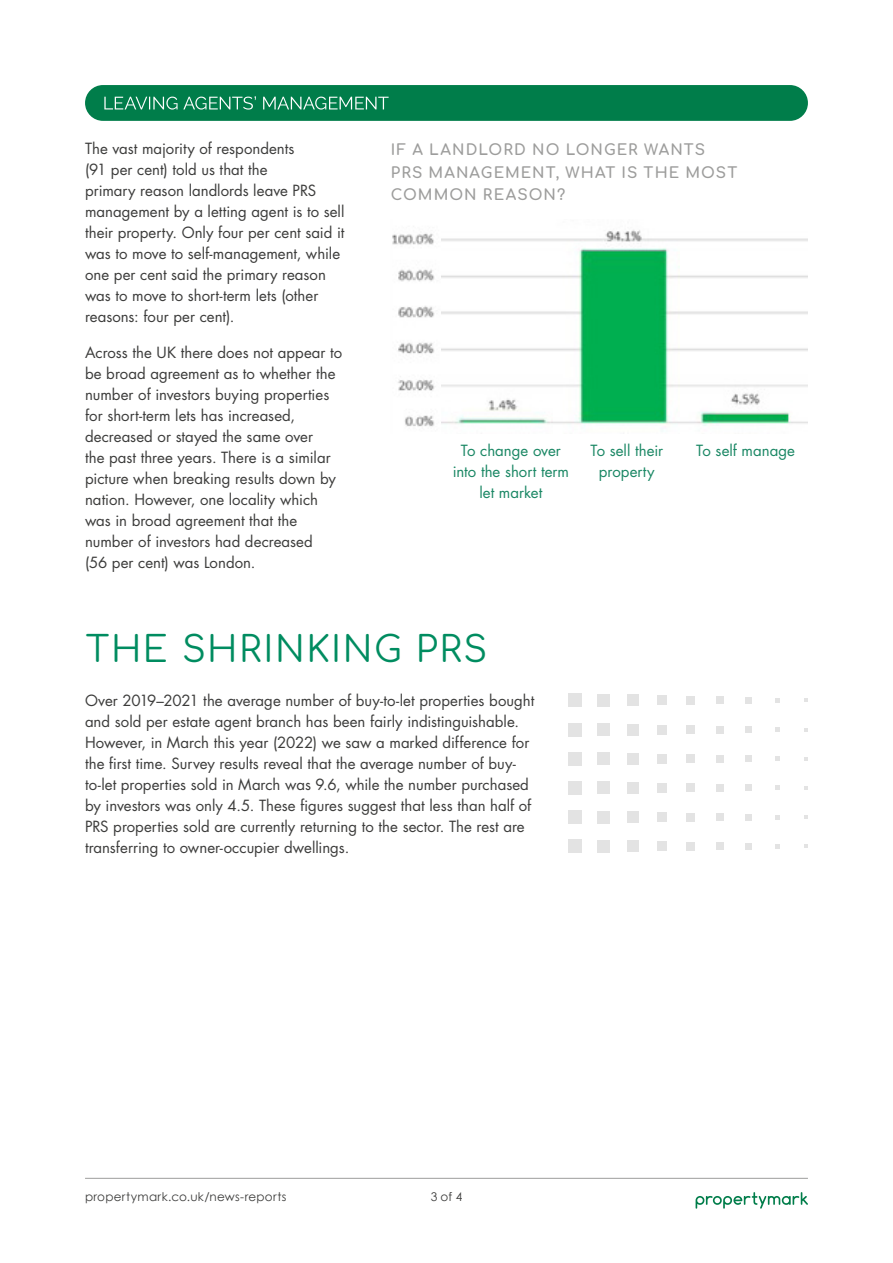
<style>
.page{position:relative;width:893px;height:1263px;background:#fff}
.page>*{position:absolute;margin:0;border:0;box-sizing:border-box;transform-origin:0 0}
.t1{font:36px "Comfortaa";letter-spacing:.045em;color:#008c60}
.t2{font:15px/21px "Futura Std";color:#3c3c3b}
.t3{font:15px/21px "Futura Std";letter-spacing:.005em;color:#1a8764;text-align:center}
.t4{font:700 15px/22.5px "Comfortaa";letter-spacing:.07em;color:#9d9d9c}
.t5{font:12px "Century Gothic";letter-spacing:.02em;color:#3c3c3b}
</style>
<div class="page">
<hr style="left:85px;top:1178px;width:723px;height:1px;background:#9d9d9c">
<svg style="left:696px;top:1192px;width:112px;height:16px"></svg>
<svg style="left:804px;top:844px;width:4px;height:4px"></svg>
<svg style="left:775px;top:844px;width:5px;height:5px"></svg>
<svg style="left:745px;top:843px;width:6px;height:6px"></svg>
<div style="left:716px;top:843px;width:7px;height:7px;background:#e3e3e3"></div>
<div style="left:686px;top:842px;width:9px;height:8px;background:#e3e3e3"></div>
<div style="left:657px;top:841px;width:10px;height:10px;background:#e3e3e3"></div>
<div style="left:627px;top:841px;width:11px;height:11px;background:#e3e3e3"></div>
<div style="left:598px;top:840px;width:12px;height:12px;background:#e3e3e3"></div>
<div style="left:568px;top:839px;width:14px;height:14px;background:#e3e3e3"></div>
<svg style="left:804px;top:815px;width:4px;height:4px"></svg>
<svg style="left:775px;top:815px;width:5px;height:4px"></svg>
<svg style="left:745px;top:814px;width:6px;height:6px"></svg>
<div style="left:716px;top:813px;width:7px;height:8px;background:#e3e3e3"></div>
<div style="left:686px;top:813px;width:9px;height:8px;background:#e3e3e3"></div>
<div style="left:657px;top:812px;width:10px;height:10px;background:#e3e3e3"></div>
<div style="left:627px;top:812px;width:11px;height:11px;background:#e3e3e3"></div>
<div style="left:598px;top:811px;width:12px;height:12px;background:#e3e3e3"></div>
<div style="left:568px;top:810px;width:14px;height:14px;background:#e3e3e3"></div>
<svg style="left:804px;top:786px;width:4px;height:4px"></svg>
<svg style="left:775px;top:785px;width:5px;height:5px"></svg>
<svg style="left:745px;top:785px;width:6px;height:6px"></svg>
<div style="left:716px;top:784px;width:7px;height:8px;background:#e3e3e3"></div>
<div style="left:686px;top:784px;width:9px;height:8px;background:#e3e3e3"></div>
<div style="left:657px;top:783px;width:10px;height:10px;background:#e3e3e3"></div>
<div style="left:627px;top:782px;width:11px;height:11px;background:#e3e3e3"></div>
<div style="left:598px;top:782px;width:12px;height:12px;background:#e3e3e3"></div>
<div style="left:568px;top:781px;width:14px;height:14px;background:#e3e3e3"></div>
<svg style="left:804px;top:757px;width:4px;height:3px"></svg>
<svg style="left:775px;top:756px;width:5px;height:5px"></svg>
<svg style="left:745px;top:756px;width:6px;height:6px"></svg>
<div style="left:716px;top:755px;width:7px;height:7px;background:#e3e3e3"></div>
<div style="left:686px;top:754px;width:9px;height:9px;background:#e3e3e3"></div>
<div style="left:657px;top:754px;width:10px;height:10px;background:#e3e3e3"></div>
<div style="left:627px;top:753px;width:11px;height:11px;background:#e3e3e3"></div>
<div style="left:598px;top:753px;width:12px;height:12px;background:#e3e3e3"></div>
<div style="left:568px;top:752px;width:14px;height:13px;background:#e3e3e3"></div>
<svg style="left:804px;top:728px;width:4px;height:3px"></svg>
<svg style="left:775px;top:727px;width:5px;height:5px"></svg>
<div style="left:745px;top:726px;width:6px;height:7px;background:#e3e3e3"></div>
<div style="left:716px;top:726px;width:7px;height:7px;background:#e3e3e3"></div>
<div style="left:686px;top:725px;width:9px;height:9px;background:#e3e3e3"></div>
<div style="left:657px;top:725px;width:10px;height:9px;background:#e3e3e3"></div>
<div style="left:627px;top:724px;width:11px;height:11px;background:#e3e3e3"></div>
<div style="left:598px;top:723px;width:12px;height:13px;background:#e3e3e3"></div>
<div style="left:568px;top:723px;width:14px;height:13px;background:#e3e3e3"></div>
<svg style="left:804px;top:698px;width:4px;height:4px"></svg>
<svg style="left:775px;top:698px;width:5px;height:5px"></svg>
<svg style="left:745px;top:697px;width:6px;height:6px"></svg>
<div style="left:716px;top:697px;width:7px;height:7px;background:#e3e3e3"></div>
<div style="left:686px;top:696px;width:9px;height:9px;background:#e3e3e3"></div>
<div style="left:657px;top:695px;width:10px;height:10px;background:#e3e3e3"></div>
<div style="left:627px;top:695px;width:11px;height:11px;background:#e3e3e3"></div>
<div style="left:598px;top:694px;width:12px;height:12px;background:#e3e3e3"></div>
<div style="left:568px;top:694px;width:14px;height:13px;background:#e3e3e3"></div>
<img style="left:392px;top:230px;width:416px;height:201px">
<div style="left:85px;top:85px;width:723px;height:36px;background:#007d4a;border-radius:18px"></div>
<svg style="left:104px;top:96px;width:285px;height:14px"></svg>
<p class="t2" style="left:85px;top:139px;width:261px">The vast majority of respondents<br>(91 per cent) told us that the<br>primary reason landlords leave PRS management by a letting agent is to sell their property. Only four per cent said it was to move to self-management, while one per cent said the primary reason was to move to short-term lets (other reasons: four per cent).</p>
<p class="t2" style="left:85px;top:343px;width:259px">Across the UK there does not appear to be broad agreement as to whether the number of investors buying properties for short-term lets has increased, decreased or stayed the same over<br>the past three years. There is a similar picture when breaking results down by nation. However, one locality which was in broad agreement that the number of investors had decreased<br>(56 per cent) was London.</p>
<p class="t4" style="left:391px;top:137px;width:348px">IF A LANDLORD NO LONGER WANTS<br>PRS MANAGEMENT, WHAT IS THE MOST<br>COMMON REASON?</p>
<p class="t3" style="left:453px;top:440px;width:118px">To change over into the short term let market</p>
<p class="t3" style="left:590px;top:440px;width:74px">To sell their property</p>
<p class="t3" style="left:696px;top:440px;width:100px">To self manage</p>
<h1 class="t1" style="left:86px;top:617px;width:403px">THE SHRINKING PRS</h1>
<p class="t2" style="left:85px;top:690px;width:451px">Over 2019–2021 the average number of buy-to-let properties bought and sold per estate agent branch has been fairly indistinguishable.<br>However, in March this year (2022) we saw a marked difference for the first time. Survey results reveal that the average number of buy&shy;to-let properties sold in March was 9.6, while the number purchased by investors was only 4.5. These figures suggest that less than half of PRS properties sold are currently returning to the sector. The rest are transferring to owner-occupier dwellings.</p>
<p class="t5" style="left:85px;top:1188px;width:203px">propertymark.co.uk/news-reports</p>
<p class="t5" style="left:431px;top:1188px;width:33px">3 of 4</p>
</div>
